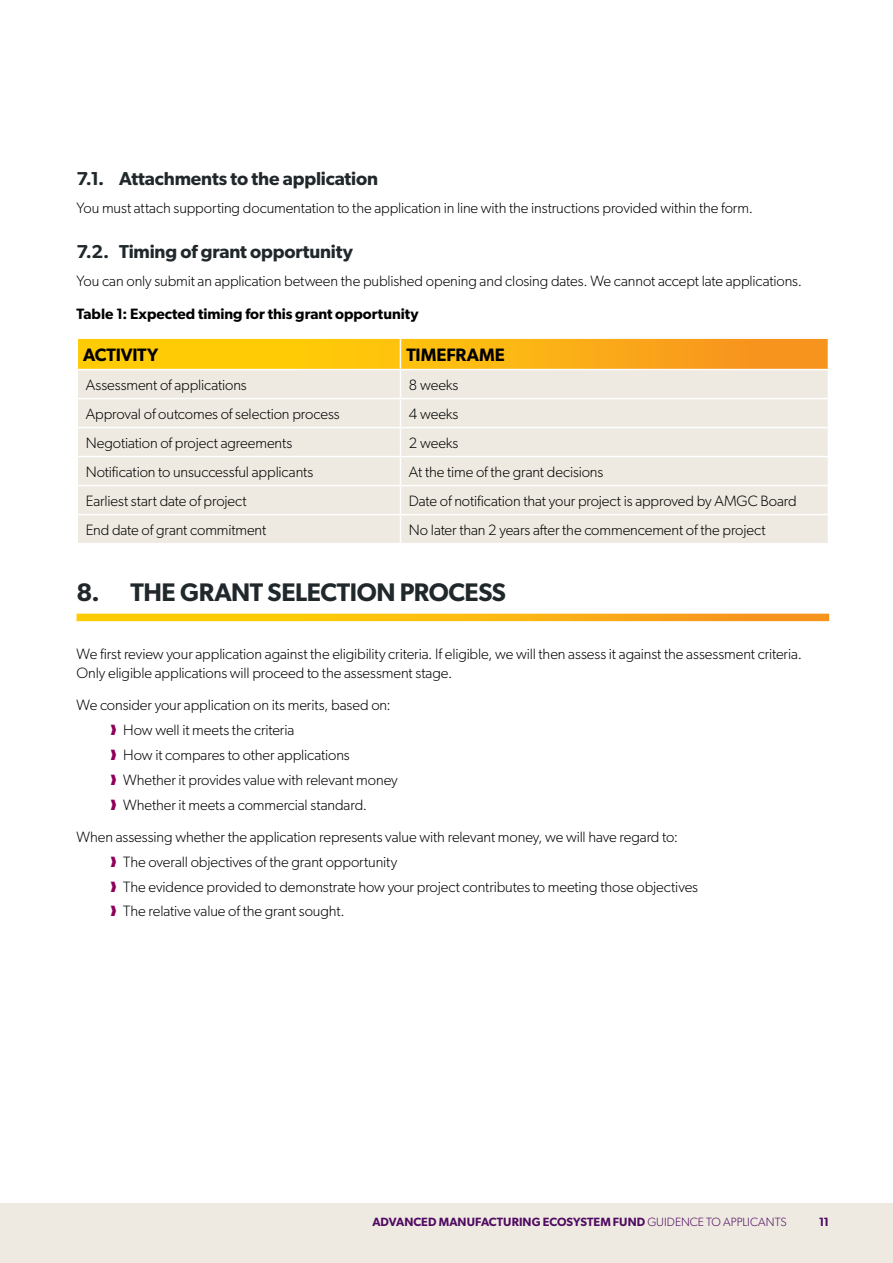
<style>
.page{position:relative;width:893px;height:1263px;background:#fff}
.page>*{position:absolute;margin:0;border:0;box-sizing:border-box;transform-origin:0 0}
._01_H1__caps_underli{font:600 25.5px "Gibson";letter-spacing:-.015em;color:#20282b}
._01_H2{font:600 18.75px "Gibson";letter-spacing:-.01em;color:#20282b}
._02_Body{font:600 18px "Gibson";letter-spacing:-.005em;color:#000}
._02_Body-2{font:300 15px/19.5px "Gibson";letter-spacing:-.005em;color:#000}
._02_Body_B4_bullet{font:300 15px "Gibson";letter-spacing:-.005em;color:#000}
._02_Body-3{font:600 15px "Gibson";letter-spacing:-.005em;color:#000}
.t1{font:600 12px "Gibson";letter-spacing:.005em;color:#500b62}
.s1{color:#8e005b}
.s2{font-weight:300}
</style>
<div class="page">
<div style="left:0;top:1203px;width:893px;height:60px;background:#eeeae1"></div>
<svg style="left:78px;top:339px;width:750px;height:204px;background:#f0e3c3"></svg>
<hr style="left:77px;top:369px;width:323px;height:1px;background:#fff">
<hr style="left:400px;top:369px;width:429px;height:1px;background:#fff">
<svg style="left:77px;top:614px;width:752px;height:7px;background:#fcb610"></svg>
<p class="_01_H2" style="left:77px;top:167px;width:303px">7.1. Attachments to the application</p>
<p class="_02_Body-2" style="left:77px;top:198px;width:678px">You must attach supporting documentation to the application in line with the instructions provided within the form.</p>
<p class="_01_H2" style="left:77px;top:241px;width:278px">7.2. Timing of grant opportunity</p>
<p class="_02_Body-2" style="left:77px;top:271px;width:727px">You can only submit an application between the published opening and closing dates. We cannot accept late applications.</p>
<p class="_02_Body-3" style="left:77px;top:304px;width:343px">Table 1: Expected timing for this grant opportunity</p>
<p class="_02_Body" style="left:83px;top:344px;width:76px">ACTIVITY</p>
<p class="_02_Body" style="left:406px;top:344px;width:100px">TIMEFRAME</p>
<p class="_02_Body-2" style="left:86px;top:375px;width:163px">Assessment of applications</p>
<p class="_02_Body-2" style="left:409px;top:375px;width:51px">8 weeks</p>
<p class="_02_Body-2" style="left:86px;top:404px;width:256px">Approval of outcomes of selection process</p>
<p class="_02_Body-2" style="left:409px;top:404px;width:51px">4 weeks</p>
<p class="_02_Body-2" style="left:86px;top:433px;width:208px">Negotiation of project agreements</p>
<p class="_02_Body-2" style="left:409px;top:433px;width:51px">2 weeks</p>
<p class="_02_Body-2" style="left:86px;top:462px;width:229px">Notification to unsuccessful applicants</p>
<p class="_02_Body-2" style="left:409px;top:462px;width:196px">At the time of the grant decisions</p>
<p class="_02_Body-2" style="left:86px;top:491px;width:162px">Earliest start date of project</p>
<p class="_02_Body-2" style="left:409px;top:491px;width:389px">Date of notification that your project is approved by AMGC Board</p>
<p class="_02_Body-2" style="left:86px;top:520px;width:182px">End date of grant commitment</p>
<p class="_02_Body-2" style="left:409px;top:520px;width:358px">No later than 2 years after the commencement of the project</p>
<p class="_01_H1__caps_underli" style="left:77px;top:577px;width:431px">8. THE GRANT SELECTION PROCESS</p>
<p class="_02_Body-2" style="left:77px;top:644px;width:727px">We first review your application against the eligibility criteria. If eligible, we will then assess it against the assessment criteria.<br>Only eligible applications will proceed to the assessment stage.</p>
<p class="_02_Body_B4_bullet" style="left:77px;top:696px;width:316px">We consider your application on its merits, based on:</p>
<p class="_02_Body-2" style="left:111px;top:720px;width:185px"><span class="s1">❱</span> How well it meets the criteria</p>
<p class="_02_Body-2" style="left:111px;top:745px;width:241px"><span class="s1">❱</span> How it compares to other applications</p>
<p class="_02_Body-2" style="left:111px;top:770px;width:289px"><span class="s1">❱</span> Whether it provides value with relevant money</p>
<p class="_02_Body-2" style="left:111px;top:795px;width:258px"><span class="s1">❱</span> Whether it meets a commercial standard.</p>
<p class="_02_Body_B4_bullet" style="left:77px;top:828px;width:603px">When assessing whether the application represents value with relevant money, we will have regard to:</p>
<p class="_02_Body-2" style="left:111px;top:852px;width:288px"><span class="s1">❱</span> The overall objectives of the grant opportunity</p>
<p class="_02_Body-2" style="left:111px;top:876px;width:589px"><span class="s1">❱</span> The evidence provided to demonstrate how your project contributes to meeting those objectives</p>
<p class="_02_Body-2" style="left:111px;top:901px;width:236px"><span class="s1">❱</span> The relative value of the grant sought.</p>
<p class="t1" style="left:372px;top:1214px;width:416px">ADVANCED MANUFACTURING ECOSYSTEM FUND <span class="s2">GUIDENCE TO APPLICANTS</span></p>
<p class="t1" style="left:819px;top:1214px;width:12px">11</p>
</div>
